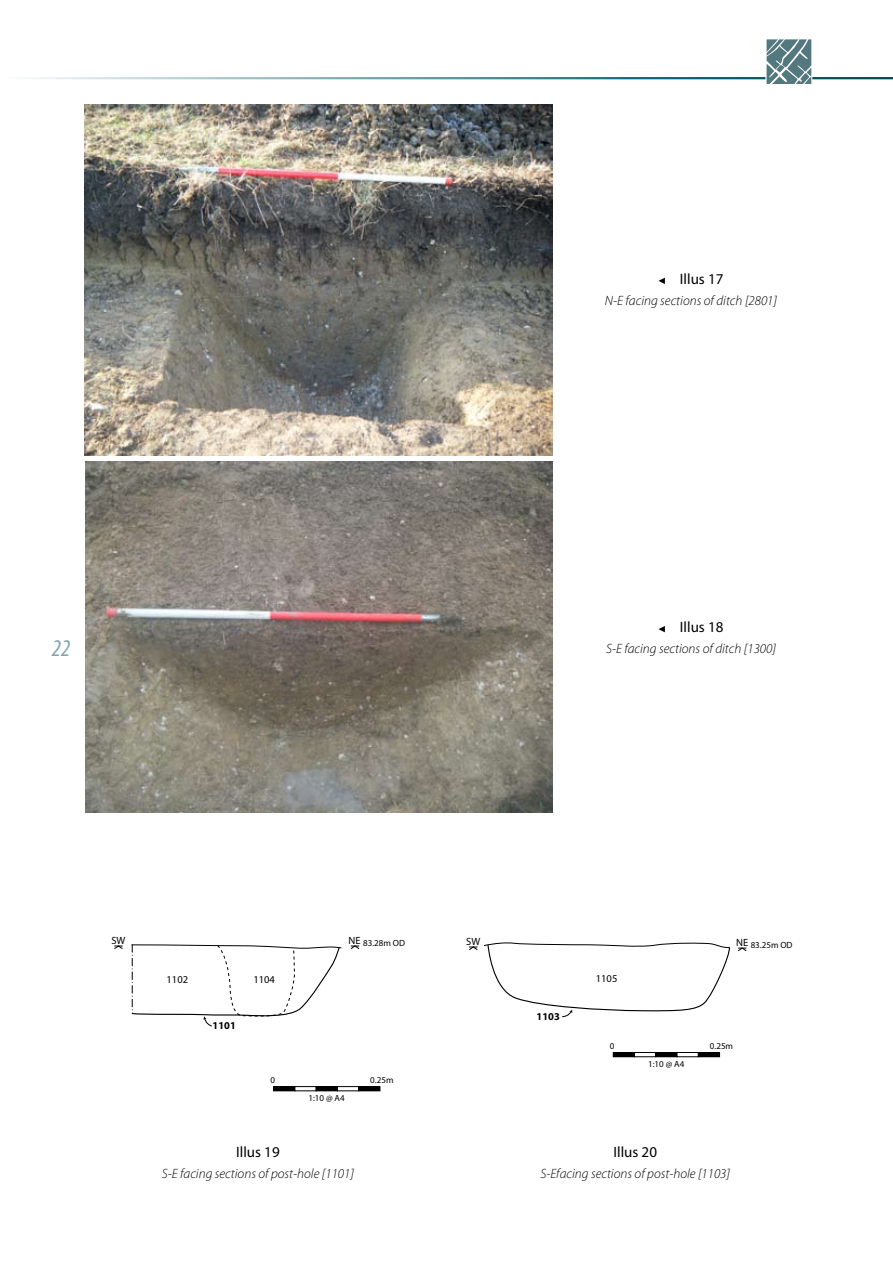
<style>
.page{position:relative;width:893px;height:1263px;background:#fff}
.page>*{position:absolute;margin:0;border:0;box-sizing:border-box;transform-origin:0 0}
.t1{font:italic condensed 24px "Myriad Pro";color:#80a5ad}
.t2{font:15px "Myriad Pro Regular 2";color:#000}
.t3{font:italic 300 13.5px "Myriad Pro";color:#000}
.t4{font:10.5px "Myriad";color:#000}
.t5{font:10.5px "Myriad Pro Regular 12";color:#000}
.t6{font:700 10.5px "Myriad";color:#000}
.t7{font:700 10.5px "Myriad Pro";color:#000}
.t8{font:10.5px "Myriad Pro Regular 11";color:#000}
.t9{font:9px "Myriad Pro Regular 11";color:#000}
.t10{font:9px "Myriad Pro Regular 12";color:#000}
</style>
<div class="page">
<div style="left:765px;top:38px;width:47px;height:47px;border:2px solid #fff"></div>
<svg style="left:767px;top:39px;width:44px;height:45px;background:#759298"></svg>
<svg style="left:131px;top:944px;width:211px;height:82px"></svg>
<svg style="left:350px;top:945px;width:10px;height:4px"></svg>
<svg style="left:114px;top:945px;width:9px;height:4px"></svg>
<div style="left:274px;top:1086px;width:21px;height:5px;background:#000"></div>
<div style="left:295px;top:1086px;width:21px;height:5px;border:1px solid #000"></div>
<div style="left:316px;top:1086px;width:21px;height:5px;background:#000"></div>
<div style="left:337px;top:1086px;width:22px;height:5px;border:1px solid #000"></div>
<div style="left:359px;top:1086px;width:21px;height:5px;background:#000"></div>
<svg style="left:738px;top:947px;width:9px;height:4px"></svg>
<div style="left:613px;top:1052px;width:21px;height:5px;background:#000"></div>
<div style="left:634px;top:1052px;width:22px;height:5px;border:1px solid #000"></div>
<div style="left:656px;top:1052px;width:21px;height:5px;background:#000"></div>
<div style="left:677px;top:1052px;width:21px;height:5px;border:1px solid #000"></div>
<div style="left:698px;top:1052px;width:22px;height:5px;background:#000"></div>
<svg style="left:469px;top:942px;width:261px;height:75px"></svg>
<img style="left:84px;top:104px;width:468px;height:351px">
<img style="left:85px;top:462px;width:468px;height:350px">
<svg style="left:658px;top:626px;width:7px;height:6px"></svg>
<svg style="left:658px;top:278px;width:7px;height:6px"></svg>
<p class="t2" style="left:665px;top:270px;width:60px">Illus 17</p>
<p class="t3" style="left:605px;top:293px;width:174px">N-E facing sections of ditch [2801]</p>
<h1 class="t1" style="left:52px;top:633px;width:20px">22</h1>
<p class="t2" style="left:665px;top:618px;width:60px">Illus 18</p>
<p class="t3" style="left:606px;top:641px;width:171px">S-E facing sections of ditch [1300]</p>
<p class="t8" style="left:111px;top:933px;width:16px">SW</p>
<p class="t9" style="left:349px;top:937px;width:58px"><sup>NE</sup> 83.28m OD</p>
<p class="t4" style="left:167px;top:974px;width:23px">1102</p>
<p class="t4" style="left:253px;top:974px;width:23px">1104</p>
<p class="t6" style="left:213px;top:1020px;width:25px">1101</p>
<p class="t9" style="left:270px;top:1074px;width:6px">0</p>
<p class="t9" style="left:370px;top:1074px;width:25px">0.25m</p>
<p class="t9" style="left:308px;top:1092px;width:38px">1:10 @ A4</p>
<p class="t2" style="left:236px;top:1143px;width:45px">Illus 19</p>
<p class="t3" style="left:162px;top:1166px;width:194px">S-E facing sections of post-hole [1101]</p>
<p class="t5" style="left:466px;top:934px;width:16px">SW</p>
<p class="t7" style="left:537px;top:1009px;width:25px">1103</p>
<p class="t5" style="left:596px;top:971px;width:23px">1105</p>
<p class="t10" style="left:736px;top:939px;width:58px"><sup>NE</sup> 83.25m OD</p>
<p class="t10" style="left:610px;top:1040px;width:6px">0</p>
<p class="t10" style="left:710px;top:1040px;width:25px">0.25m</p>
<p class="t10" style="left:648px;top:1058px;width:38px">1:10 @ A4</p>
<p class="t2" style="left:613px;top:1143px;width:45px">Illus 20</p>
<p class="t3" style="left:540px;top:1166px;width:191px">S-Efacing sections of post-hole [1103]</p>
</div>
